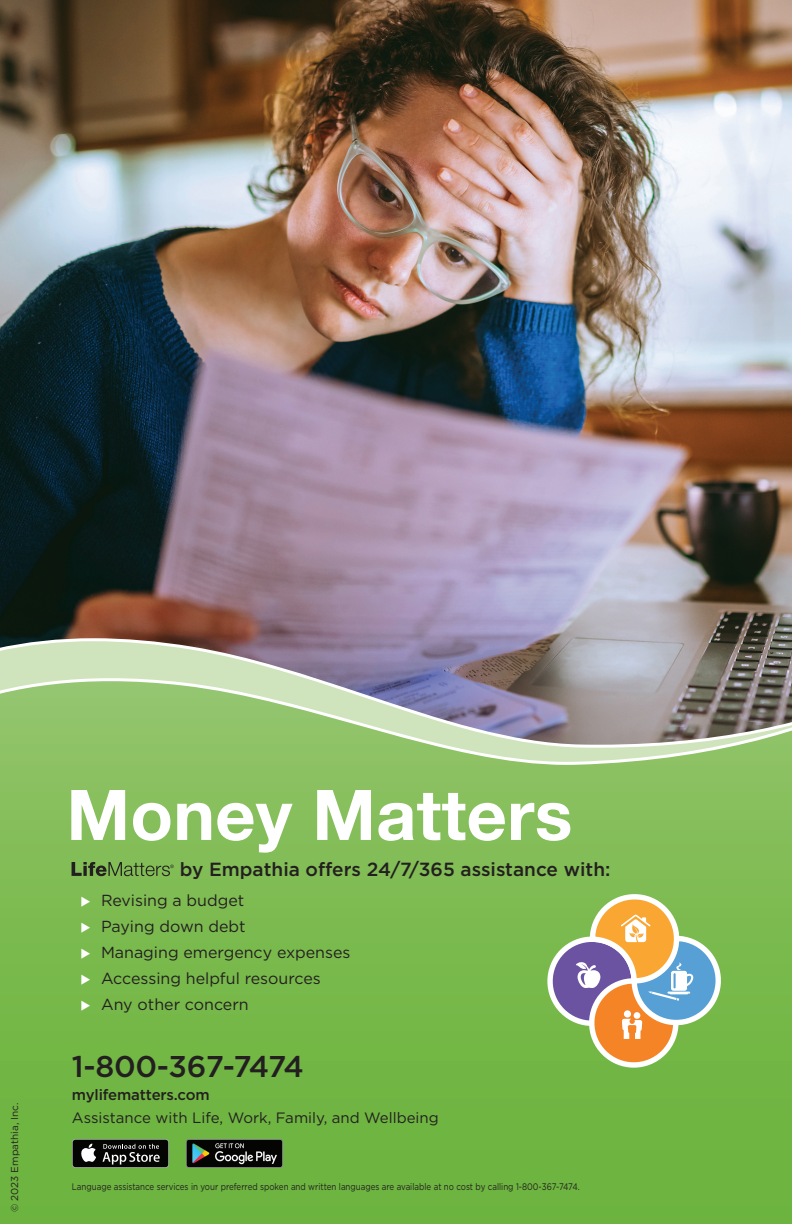
<style>
.page{position:relative;width:792px;height:1224px;background:#fff}
.page>*{position:absolute;margin:0;border:0;box-sizing:border-box;transform-origin:0 0}
.t1{font:700 70px "Helvetica Neue";letter-spacing:.005em;color:#fff}
.t2{font:500 30px "Gotham";letter-spacing:-.03em;color:#231f20}
.t3{font:500 19px "Gotham";color:#231f20}
.t4{font:16px/26px "Gotham";color:#231f20}
.t5{font:15px "Gotham";color:#231f20}
.t6{font:500 15px "Gotham";letter-spacing:-.01em;color:#231f20}
.t7{font:10px "Gotham";color:#231f20}
.t8{font:9.5px "Gotham";color:#231f20;scale:.84 1}
</style>
<div class="page">
<img style="left:0;top:0;width:792px;height:638px">
<svg style="left:0;top:638px;width:792px;height:40px;background:#9f9d9c"></svg>
<svg style="left:0;top:678px;width:792px;height:546px;background:#7eb857"></svg>
<svg style="left:546px;top:885px;width:184px;height:192px;background:#a2b078"></svg>
<svg style="left:186px;top:1139px;width:97px;height:29px;background:#2f3330"></svg>
<div style="left:72px;top:1139px;width:97px;height:29px;background:#787b79;border-radius:3px"></div>
<div style="left:73px;top:1140px;width:95px;height:27px;background:#040503;border-radius:3px"></div>
<svg style="left:81px;top:1144px;width:15px;height:18px"></svg>
<svg style="left:103px;top:1144px;width:57px;height:21px"></svg>
<svg style="left:72px;top:862px;width:102px;height:14px"></svg>
<svg style="left:82px;top:897px;width:8px;height:10px"></svg>
<svg style="left:82px;top:923px;width:8px;height:10px"></svg>
<svg style="left:82px;top:949px;width:8px;height:10px"></svg>
<svg style="left:82px;top:975px;width:8px;height:10px"></svg>
<svg style="left:82px;top:1001px;width:8px;height:10px"></svg>
<p class="t7" style="left:11px;top:1212px;width:111px;rotate:-90deg">© 2023 Empathia, Inc.</p>
<h1 class="t1" style="left:67px;top:775px;width:507px">Money Matters</h1>
<h3 class="t3" style="left:180px;top:858px;width:432px">by Empathia offers 24/7/365 assistance with:</h3>
<h3 class="t4" style="left:101px;top:888px;width:251px">Revising a budget<br>Paying down debt<br>Managing emergency expenses<br>Accessing helpful resources<br>Any other concern</h3>
<h2 class="t2" style="left:72px;top:1050px;width:233px">1-800-367-7474</h2>
<h3 class="t6" style="left:72px;top:1087px;width:139px">mylifematters.com</h3>
<h3 class="t5" style="left:72px;top:1112px;width:368px">Assistance with Life, Work, Family, and Wellbeing</h3>
<p class="t8" style="left:72px;top:1183px;width:606px">Language assistance services in your preferred spoken and written languages are available at no cost by calling 1-800-367-7474.</p>
</div>
